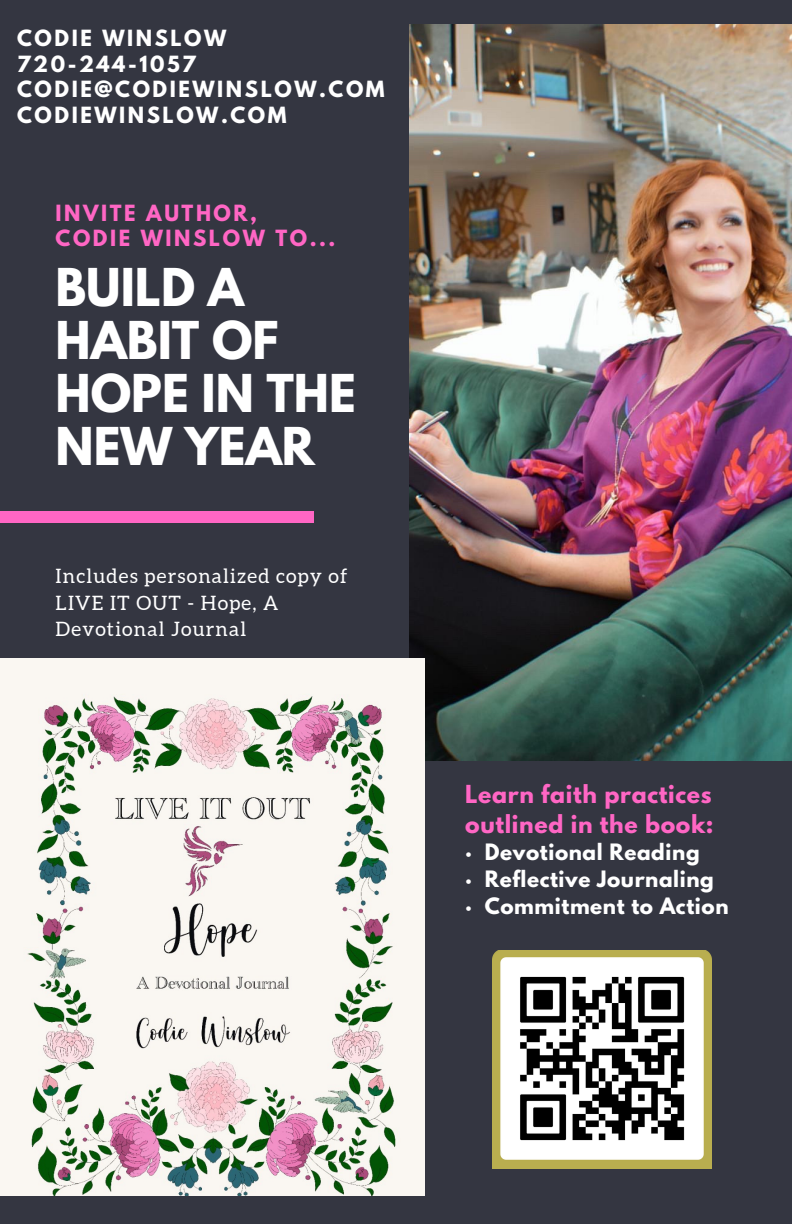
<style>
.page{position:relative;width:792px;height:1224px;background:#343641}
.page>*{position:absolute;margin:0;border:0;box-sizing:border-box;transform-origin:0 0}
.t1{font:700 46.2px/52.8px "League Spartan";color:#fff}
.t2{font:700 22px/30px "League Spartan";letter-spacing:.03em;color:#ff66c4}
.t3{font:700 20px "League Spartan";letter-spacing:.03em;color:#fff}
.t4{font:700 19.8px "League Spartan";letter-spacing:.13em;color:#fff}
.t5{font:19.8px/26.4px "Aleo";letter-spacing:.06em;color:#fff}
.t6{font:700 19.8px "League Spartan";letter-spacing:.13em;color:#ff66c4}
</style>
<div class="page">
<img style="left:410px;top:24px;width:382px;height:737px">
<img style="left:0;top:658px;width:424px;height:537px">
<div style="left:0;top:511px;width:314px;height:12px;background:#ff66c4"></div>
<img style="left:492px;top:951px;width:219px;height:217px">
<p class="t4" style="left:17px;top:28px;width:211px">CODIE WINSLOW</p>
<p class="t4" style="left:17px;top:54px;width:180px">720-244-1057</p>
<p class="t4" style="left:17px;top:79px;width:369px">CODIE@CODIEWINSLOW.COM</p>
<p class="t4" style="left:17px;top:105px;width:271px">CODIEWINSLOW.COM</p>
<p class="t6" style="left:56px;top:203px;width:203px">INVITE AUTHOR,</p>
<p class="t6" style="left:56px;top:228px;width:281px">CODIE WINSLOW TO...</p>
<p class="t1" style="left:56px;top:267px;width:302px">BUILD A<br>HABIT OF<br>HOPE IN THE<br>NEW YEAR</p>
<p class="t5" style="left:56px;top:563px;width:293px">Includes personalized copy of<br>LIVE IT OUT - Hope, A<br>Devotional Journal</p>
<p class="t2" style="left:465px;top:782px;width:250px">Learn faith practices outlined in the book:</p>
<p class="t3" style="left:465px;top:842px;width:236px">· Devotional Reading</p>
<p class="t3" style="left:465px;top:869px;width:250px">· Reflective Journaling</p>
<p class="t3" style="left:465px;top:896px;width:265px">· Commitment to Action</p>
</div>
